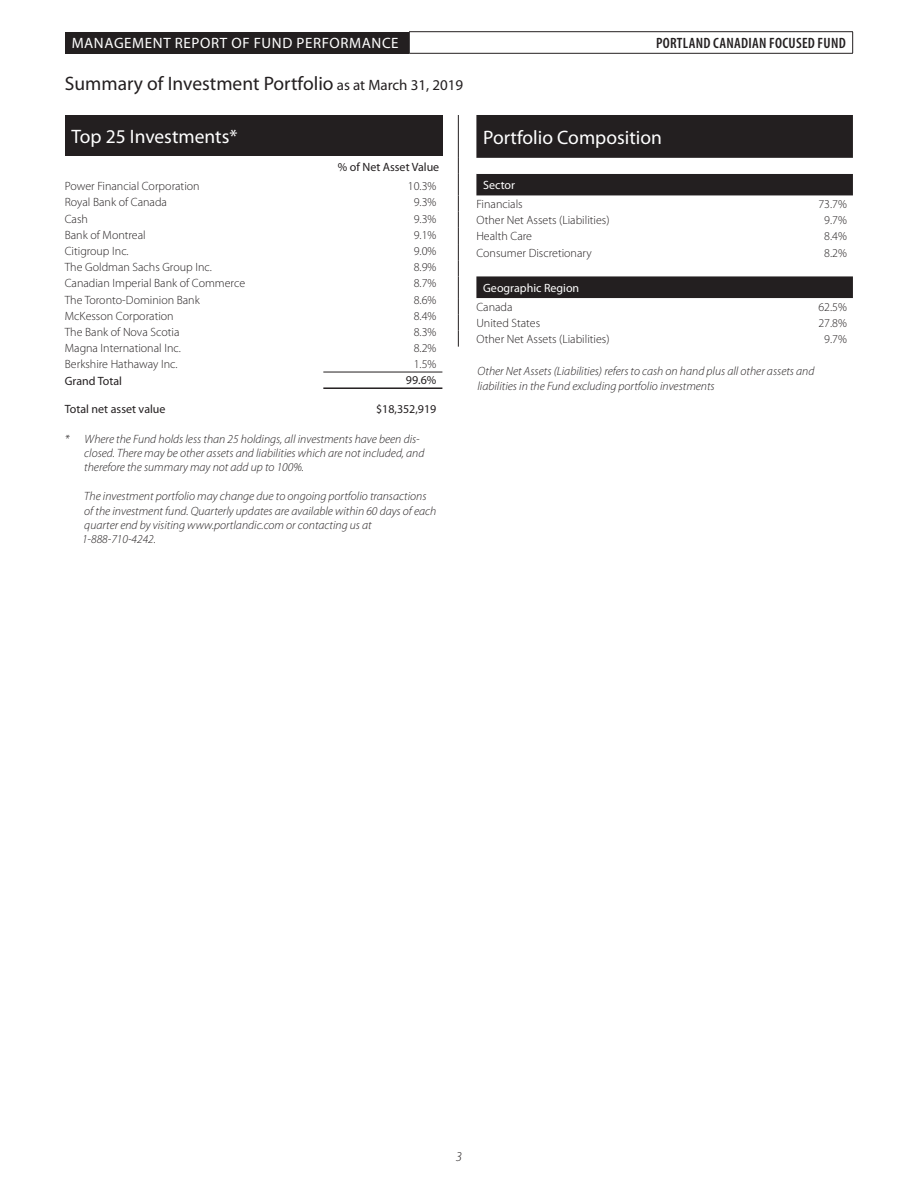
<style>
.page{position:relative;width:918px;height:1188px;background:#fff}
.page>*{position:absolute;margin:0;border:0;box-sizing:border-box;transform-origin:0 0}
.t1{font:19.5px "Myriad Pro";color:#231f20}
.t2{font:19.5px "Myriad Pro";color:#fff}
.t3{font:15px "Myriad Pro";letter-spacing:.04em;color:#fff}
.t4{font:600 condensed 15px "Myriad Pro";letter-spacing:.02em;color:#231f20}
.t5{font:italic 300 13.5px "Myriad Pro";color:#231f20}
.t6{font:italic 300 12px/14.4px "Myriad Pro";color:#231f20}
.t7{font:300 12px "Myriad Pro";color:#231f20}
.t8{font:12px "Myriad Pro";color:#231f20}
.t9{font:12px "Myriad Pro";color:#fff}
.s1{font-size:15px}
</style>
<div class="page">
<div style="left:65px;top:32px;width:344px;height:21px;background:#231f20"></div>
<hr style="left:409px;top:31px;width:444px;height:1px;background:#231f20">
<svg style="left:409px;top:32px;width:1px;height:21px"></svg>
<svg style="left:852px;top:32px;width:1px;height:21px"></svg>
<hr style="left:409px;top:53px;width:444px;height:1px;background:#231f20">
<div style="left:65px;top:116px;width:377px;height:40px;background:#231f20"></div>
<hr style="left:323px;top:372px;width:119px;height:1px;background:#231f20">
<hr style="left:323px;top:387px;width:119px;height:2px;background:#231f20">
<svg style="left:476px;top:115px;width:377px;height:183px;fill:#231f20"></svg>
<svg style="left:476px;top:158px;width:377px;height:16px"></svg>
<hr style="left:458px;top:115px;width:1px;height:43px;background:#231f20">
<svg style="left:458px;top:158px;width:1px;height:189px"></svg>
<p class="t3" style="left:72px;top:34px;width:328px">MANAGEMENT REPORT OF FUND PERFORMANCE</p>
<p class="t4" style="left:656px;top:34px;width:191px">PORTLAND CANADIAN FOCUSED FUND</p>
<h1 class="t1" style="left:65px;top:72px;width:400px">Summary of Investment Portfolio <span class="s1">as at March 31, 2019</span></h1>
<h1 class="t2" style="left:72px;top:125px;width:167px">Top 25 Investments*</h1>
<p class="t8" style="left:338px;top:160px;width:103px">% of Net Asset Value</p>
<p class="t7" style="left:65px;top:179px;width:136px">Power Financial Corporation</p>
<p class="t7" style="left:408px;top:179px;width:30px">10.3%</p>
<p class="t7" style="left:65px;top:195px;width:104px">Royal Bank of Canada</p>
<p class="t7" style="left:414px;top:195px;width:24px">9.3%</p>
<p class="t7" style="left:65px;top:211px;width:25px">Cash</p>
<p class="t7" style="left:414px;top:211px;width:24px">9.3%</p>
<p class="t7" style="left:65px;top:228px;width:82px">Bank of Montreal</p>
<p class="t7" style="left:414px;top:228px;width:24px">9.1%</p>
<p class="t7" style="left:65px;top:244px;width:65px">Citigroup Inc.</p>
<p class="t7" style="left:414px;top:244px;width:24px">9.0%</p>
<p class="t7" style="left:65px;top:260px;width:149px">The Goldman Sachs Group Inc.</p>
<p class="t7" style="left:414px;top:260px;width:24px">8.9%</p>
<p class="t7" style="left:65px;top:276px;width:182px">Canadian Imperial Bank of Commerce</p>
<p class="t7" style="left:414px;top:276px;width:24px">8.7%</p>
<p class="t7" style="left:65px;top:292px;width:137px">The Toronto-Dominion Bank</p>
<p class="t7" style="left:414px;top:292px;width:24px">8.6%</p>
<p class="t7" style="left:65px;top:309px;width:110px">McKesson Corporation</p>
<p class="t7" style="left:414px;top:309px;width:24px">8.4%</p>
<p class="t7" style="left:65px;top:325px;width:116px">The Bank of Nova Scotia</p>
<p class="t7" style="left:414px;top:325px;width:24px">8.3%</p>
<p class="t7" style="left:65px;top:341px;width:118px">Magna International Inc.</p>
<p class="t7" style="left:414px;top:341px;width:24px">8.2%</p>
<p class="t7" style="left:65px;top:357px;width:114px">Berkshire Hathaway Inc.</p>
<p class="t7" style="left:414px;top:357px;width:24px">1.5%</p>
<p class="t8" style="left:65px;top:373px;width:59px">Grand Total</p>
<p class="t8" style="left:406px;top:373px;width:32px">99.6%</p>
<p class="t8" style="left:65px;top:402px;width:102px">Total net asset value</p>
<p class="t8" style="left:376px;top:402px;width:62px">$18,352,919</p>
<p class="t6" style="left:84px;top:431px;width:342px;text-indent:-20px">* Where the Fund holds less than 25 holdings, all investments have been dis&shy;closed. There may be other assets and liabilities which are not included, and therefore the summary may not add up to 100%.</p>
<p class="t6" style="left:82px;top:489px;width:356px">The investment portfolio may change due to ongoing portfolio transactions<br>of the investment fund. Quarterly updates are available within 60 days of each quarter end by visiting www.portlandic.com or contacting us at 1-888-710-4242.</p>
<h1 class="t2" style="left:483px;top:125px;width:180px">Portfolio Composition</h1>
<p class="t9" style="left:483px;top:178px;width:33px">Sector</p>
<p class="t7" style="left:476px;top:197px;width:48px">Financials</p>
<p class="t7" style="left:818px;top:197px;width:30px">73.7%</p>
<p class="t7" style="left:476px;top:213px;width:135px">Other Net Assets (Liabilities)</p>
<p class="t7" style="left:824px;top:213px;width:24px">9.7%</p>
<p class="t7" style="left:476px;top:229px;width:57px">Health Care</p>
<p class="t7" style="left:824px;top:229px;width:24px">8.4%</p>
<p class="t7" style="left:476px;top:245px;width:117px">Consumer Discretionary</p>
<p class="t7" style="left:824px;top:245px;width:24px">8.2%</p>
<p class="t9" style="left:483px;top:280px;width:98px">Geographic Region</p>
<p class="t7" style="left:476px;top:299px;width:38px">Canada</p>
<p class="t7" style="left:818px;top:299px;width:30px">62.5%</p>
<p class="t7" style="left:476px;top:316px;width:65px">United States</p>
<p class="t7" style="left:818px;top:316px;width:30px">27.8%</p>
<p class="t7" style="left:476px;top:332px;width:135px">Other Net Assets (Liabilities)</p>
<p class="t7" style="left:824px;top:332px;width:24px">9.7%</p>
<p class="t6" style="left:477px;top:364px;width:339px">Other Net Assets (Liabilities) refers to cash on hand plus all other assets and liabilities in the Fund excluding portfolio investments</p>
<p class="t5" style="left:456px;top:1148px;width:8px">3</p>
</div>
